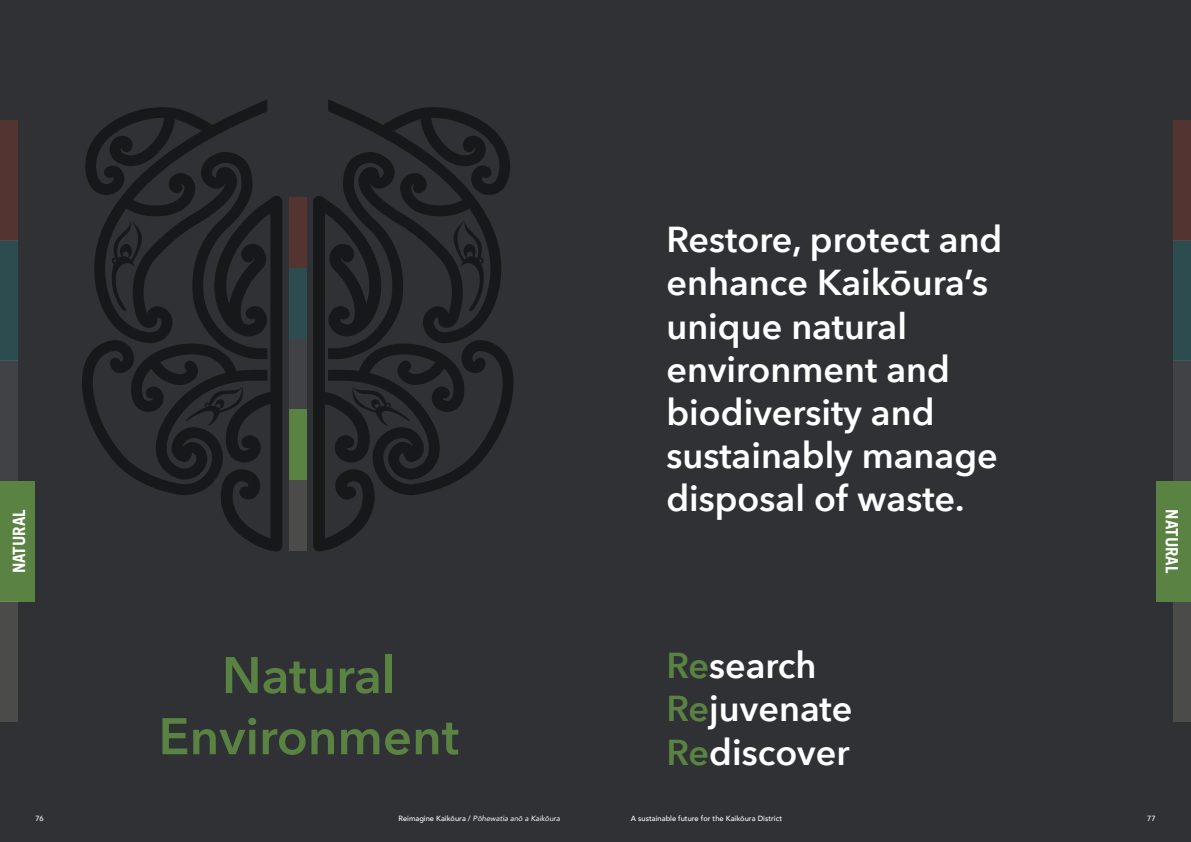
<style>
.page{position:relative;width:1191px;height:842px;background:#fff}
.page>*{position:absolute;margin:0;border:0;box-sizing:border-box;transform-origin:0 0}
.t1{font:600 51px/61.1px "Avenir Next";color:#5a8243;text-align:center}
.t2{font:600 36px/43.2px "Avenir Next";color:#fff}
.t3{font:700 17px "Trade Gothic";color:#fff}
.t4{font:500 7.5px "Avenir";color:#fff}
.t5{font:italic 7.5px "Avenir";color:#fff}
.s1{color:#5a8243}
.s2{font-weight:500;font-style:normal}
</style>
<div class="page">
<div style="left:18px;top:0;width:1155px;height:842px;background:#2f3134"></div>
<svg style="left:81px;top:196px;width:201px;height:355px;background:#25272a"></svg>
<svg style="left:85px;top:99px;width:182px;height:260px;background:#242628"></svg>
<svg style="left:313px;top:196px;width:201px;height:355px;background:#25272a"></svg>
<svg style="left:328px;top:99px;width:182px;height:260px;background:#242629"></svg>
<div style="left:289px;top:197px;width:17px;height:71px;background:#543430"></div>
<div style="left:289px;top:268px;width:17px;height:71px;background:#2c4c50"></div>
<div style="left:289px;top:339px;width:17px;height:71px;background:#404245"></div>
<div style="left:289px;top:410px;width:17px;height:70px;background:#5a8243"></div>
<div style="left:289px;top:480px;width:17px;height:71px;background:#4b4c49"></div>
<div style="left:1173px;top:0;width:18px;height:120px;background:#2f3134"></div>
<div style="left:1173px;top:722px;width:18px;height:120px;background:#2f3134"></div>
<div style="left:0;top:0;width:18px;height:120px;background:#2f3134"></div>
<div style="left:0;top:722px;width:18px;height:120px;background:#2f3134"></div>
<div style="left:0;top:481px;width:35px;height:120px;background:#5a8243"></div>
<div style="left:0;top:601px;width:18px;height:121px;background:#4b4c49"></div>
<div style="left:0;top:361px;width:18px;height:120px;background:#404245"></div>
<div style="left:0;top:241px;width:18px;height:120px;background:#2c4c50"></div>
<div style="left:0;top:120px;width:18px;height:121px;background:#543430"></div>
<div style="left:1173px;top:601px;width:18px;height:121px;background:#4b4c49"></div>
<div style="left:1155px;top:481px;width:36px;height:120px;background:#5a8243"></div>
<div style="left:1173px;top:361px;width:18px;height:120px;background:#404245"></div>
<div style="left:1173px;top:241px;width:18px;height:120px;background:#2c4c50"></div>
<div style="left:1173px;top:120px;width:18px;height:121px;background:#543430"></div>
<p class="t2" style="left:666px;top:217px;width:337px">Restore, protect and enhance Kaikōura’s unique natural environment and biodiversity and sustainably manage disposal of waste.</p>
<p class="t3" style="left:9px;top:573px;width:66px;rotate:-90deg">NATURAL</p>
<p class="t3" style="left:1182px;top:509px;width:66px;rotate:90deg">NATURAL</p>
<h1 class="t1" style="left:158px;top:643px;width:302px">Natural<br>Environment</h1>
<p class="t2" style="left:666px;top:643px;width:187px"><span class="s1">Re</span>search<br><span class="s1">Re</span>juvenate<br><span class="s1">Re</span>discover</p>
<p class="t4" style="left:35px;top:812px;width:10px">76</p>
<p class="t5" style="left:398px;top:814px;width:163px"><span class="s2">Reimagine Kaikōura /</span> Pōhewatia anō a Kaikōura</p>
<p class="t4" style="left:631px;top:812px;width:153px">A sustainable future for the Kaikōura District</p>
<p class="t4" style="left:1147px;top:812px;width:10px">77</p>
</div>
